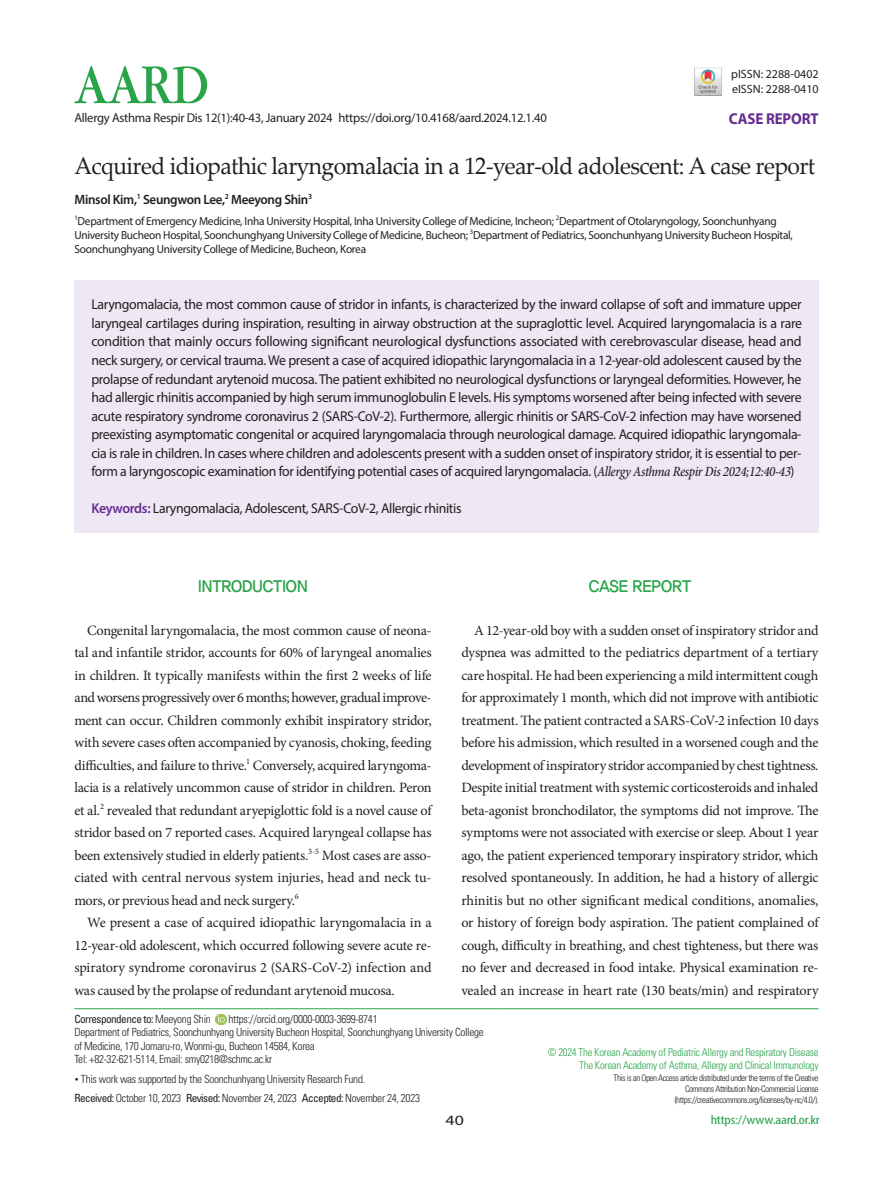
<style>
.page{position:relative;width:893px;height:1191px;background:#fff}
.page>*{position:absolute;margin:0;border:0;box-sizing:border-box;transform-origin:0 0}
.제목_영문{font:24px "Palatino Linotype";letter-spacing:-.025em;color:#231f20;scale:.95 1}
.본문_대제목{font:16.5px "YDVYGO34";letter-spacing:-.005em;color:#29a449;scale:.95 1}
.t1{font:700 15.75px "Myriad Pro";letter-spacing:-.01em;color:#652d91;scale:.95 1}
.본문{font:14.25px/22.5px "Minion Pro";letter-spacing:-.015em;color:#231f20;text-align:justify}
.초록{font:14.25px/18.6px "Myriad Pro";letter-spacing:-.025em;color:#231f20;text-align:justify}
.초록-2{font:14.25px "Myriad Pro";letter-spacing:-.025em;color:#231f20;scale:1.25 1}
.저자_영문{font:600 13.5px "Myriad Pro";letter-spacing:-.025em;color:#231f20}
.t2{font:12.75px "Myriad Pro";letter-spacing:-.02em;color:#231f20}
.t3{font:condensed 12.75px "Myriad Pro";letter-spacing:-.015em;color:#29a449;scale:1.25 1}
.t4{font:12px "Myriad Pro";color:#231f20}
.소속_영문{font:11.7px/14.1px "Myriad Pro";letter-spacing:-.025em;color:#231f20}
.교신저자{font:300 condensed 11.25px/13.5px "Univers LT Std";letter-spacing:-.025em;color:#231f20}
.교신저자-2{font:condensed 11.25px "Univers LT Std";letter-spacing:-.05em;color:#231f20}
.t5{font:300 condensed 10.8px "Univers LT Std";letter-spacing:-.025em;color:#29a449}
.t6{font:300 condensed 9px/10.8px "Univers LT Std";letter-spacing:-.05em;color:#231f20;text-align:right}
.s1{font-family:"Minion Pro";font-weight:500;font-style:italic;font-stretch:condensed}
.s2{font-weight:600;color:#652d91}
.s3{font-weight:300}
.s4{font-size:7.5px}
.s5{font-weight:400}
</style>
<div class="page">
<hr style="left:74px;top:1008px;width:426px;height:1px;background:#29a449">
<hr style="left:500px;top:1008px;width:319px;height:1px;background:#29a449">
<svg style="left:216px;top:1014px;width:11px;height:10px"></svg>
<svg style="left:74px;top:66px;width:133px;height:37px"></svg>
<div style="left:74px;top:280px;width:745px;height:252px;background:#ede8f3"></div>
<div style="left:693px;top:66px;width:30px;height:33px;background:linear-gradient(to right,#fff,#fff)"></div>
<svg style="left:694px;top:68px;width:28px;height:28px"></svg>
<p class="t2" style="left:74px;top:110px;width:474px">Allergy Asthma Respir Dis 12(1):40-43, January 2024 https://doi.org/10.4168/aard.2024.12.1.40</p>
<p class="t4" style="left:731px;top:67px;width:89px">pISSN: 2288-0402</p>
<p class="t4" style="left:732px;top:81px;width:88px">eISSN: 2288-0410</p>
<p class="t1" style="left:729px;top:108px;width:96px">CASE REPORT</p>
<p class="제목_영문" style="left:74px;top:148px;width:781px">Acquired idiopathic laryngomalacia in a 12-year-old adolescent: A case report</p>
<p class="저자_영문" style="left:74px;top:191px;width:239px">Minsol Kim,<sup>1</sup> Seungwon Lee,<sup>2</sup> Meeyong Shin<sup>3</sup></p>
<p class="소속_영문" style="left:74px;top:214px;width:720px"><sup>1</sup>Department of Emergency Medicine, Inha University Hospital, Inha University College of Medicine, Incheon; <sup>2</sup>Department of Otolaryngology, Soonchunhyang<br>University Bucheon Hospital, Soonchunghyang University College of Medicine, Bucheon; <sup>3</sup>Department of Pediatrics, Soonchunhyang University Bucheon Hospital,<br>Soonchunghyang University College of Medicine, Bucheon, Korea</p>
<p class="초록" style="left:91px;top:295px;width:712px">Laryngomalacia, the most common cause of stridor in infants, is characterized by the inward collapse of soft and immature upper laryngeal cartilages during inspiration, resulting in airway obstruction at the supraglottic level. Acquired laryngomalacia is a rare condition that mainly occurs following significant neurological dysfunctions associated with cerebrovascular disease, head and neck surgery, or cervical trauma. We present a case of acquired idiopathic laryngomalacia in a 12-year-old adolescent caused by the prolapse of redundant arytenoid mucosa. The patient exhibited no neurological dysfunctions or laryngeal deformities. However, he had allergic rhinitis accompanied by high serum immunoglobulin E levels. His symptoms worsened after being infected with severe acute respiratory syndrome coronavirus 2 (SARS-CoV-2). Furthermore, allergic rhinitis or SARS-CoV-2 infection may have worsened preexisting asymptomatic congenital or acquired laryngomalacia through neurological damage. Acquired idiopathic laryngomala&shy;cia is rale in children. In cases where children and adolescents present with a sudden onset of inspiratory stridor, it is essential to per&shy;form a laryngoscopic examination for identifying potential cases of acquired laryngomalacia. (<span class="s1">Allergy Asthma Respir Dis 2024;12:40-43</span>)</p>
<p class="초록" style="left:91px;top:499px;width:372px"><span class="s2">Keywords:</span> Laryngomalacia, Adolescent, SARS-CoV-2, Allergic rhinitis</p>
<p class="본문_대제목" style="left:198px;top:575px;width:117px">INTRODUCTION</p>
<p class="본문" style="left:74px;top:619px;width:359px;text-indent:13px">Congenital laryngomalacia, the most common cause of neona&shy;tal and infantile stridor, accounts for 60% of laryngeal anomalies in children. It typically manifests within the first 2 weeks of life and worsens progressively over 6 months; however, gradual improve&shy;ment can occur. Children commonly exhibit inspiratory stridor, with severe cases often accompanied by cyanosis, choking, feeding difficulties, and failure to thrive.<sup>1</sup> Conversely, acquired laryngoma&shy;lacia is a relatively uncommon cause of stridor in children. Peron et al.<sup>2</sup> revealed that redundant aryepiglottic fold is a novel cause of stridor based on 7 reported cases. Acquired laryngeal collapse has been extensively studied in elderly patients.<sup>3-5</sup> Most cases are asso&shy;ciated with central nervous system injuries, head and neck tu&shy;mors, or previous head and neck surgery.<sup>6</sup></p>
<p class="본문" style="left:74px;top:911px;width:359px;text-indent:13px">We present a case of acquired idiopathic laryngomalacia in a 12-year-old adolescent, which occurred following severe acute re&shy;spiratory syndrome coronavirus 2 (SARS-CoV-2) infection and was caused by the prolapse of redundant arytenoid mucosa.</p>
<p class="본문_대제목" style="left:589px;top:575px;width:109px">CASE REPORT</p>
<p class="본문" style="left:461px;top:619px;width:359px;text-indent:13px">A 12-year-old boy with a sudden onset of inspiratory stridor and dyspnea was admitted to the pediatrics department of a tertiary care hospital. He had been experiencing a mild intermittent cough for approximately 1 month, which did not improve with antibiotic treatment. The patient contracted a SARS-CoV-2 infection 10 days before his admission, which resulted in a worsened cough and the development of inspiratory stridor accompanied by chest tightness.<br>Despite initial treatment with systemic corticosteroids and inhaled beta-agonist bronchodilator, the symptoms did not improve. The symptoms were not associated with exercise or sleep. About 1 year ago, the patient experienced temporary inspiratory stridor, which resolved spontaneously. In addition, he had a history of allergic rhinitis but no other significant medical conditions, anomalies, or history of foreign body aspiration. The patient complained of cough, difficulty in breathing, and chest tighteness, but there was no fever and decreased in food intake. Physical examination re&shy;vealed an increase in heart rate (130 beats/min) and respiratory</p>
<p class="교신저자-2" style="left:74px;top:1011px;width:138px">Correspondence to: <span class="s3">Meeyong Shin</span></p>
<p class="교신저자" style="left:228px;top:1012px;width:151px">https://orcid.org/0000-0003-3699-8741</p>
<p class="교신저자" style="left:74px;top:1025px;width:411px">Department of Pediatrics, Soonchunhyang University Bucheon Hospital, Soonchunghyang University College of Medicine, 170 Jomaru-ro, Wonmi-gu, Bucheon 14584, Korea</p>
<p class="교신저자" style="left:74px;top:1052px;width:199px">Tel: +82-32-621-5114, Email: smy0218@schmc.ac.kr</p>
<p class="교신저자" style="left:74px;top:1072px;width:292px"><span class="s4">•</span> This work was supported by the Soonchunhyang University Research Fund.</p>
<p class="교신저자" style="left:74px;top:1091px;width:347px"><span class="s5">Received:</span> October 10, 2023 <span class="s5">Revised:</span> November 24, 2023 <span class="s5">Accepted:</span> November 24, 2023</p>
<p class="t5" style="left:548px;top:1046px;width:272px">© 2024 The Korean Academy of Pediatric Allergy and Respiratory Disease</p>
<p class="t5" style="left:579px;top:1059px;width:241px">The Korean Academy of Asthma, Allergy and Clinical Immunology</p>
<p class="t6" style="left:613px;top:1072px;width:207px">This is an Open Access article distributed under the terms of the Creative<br>Commons Attribution Non-Commercial License</p>
<p class="t6" style="left:675px;top:1094px;width:145px">(https://creativecommons.org/licenses/by-nc/4.0/).</p>
<p class="초록-2" style="left:446px;top:1111px;width:16px">40</p>
<p class="t3" style="left:711px;top:1112px;width:89px">https://www.aard.or.kr</p>
</div>
